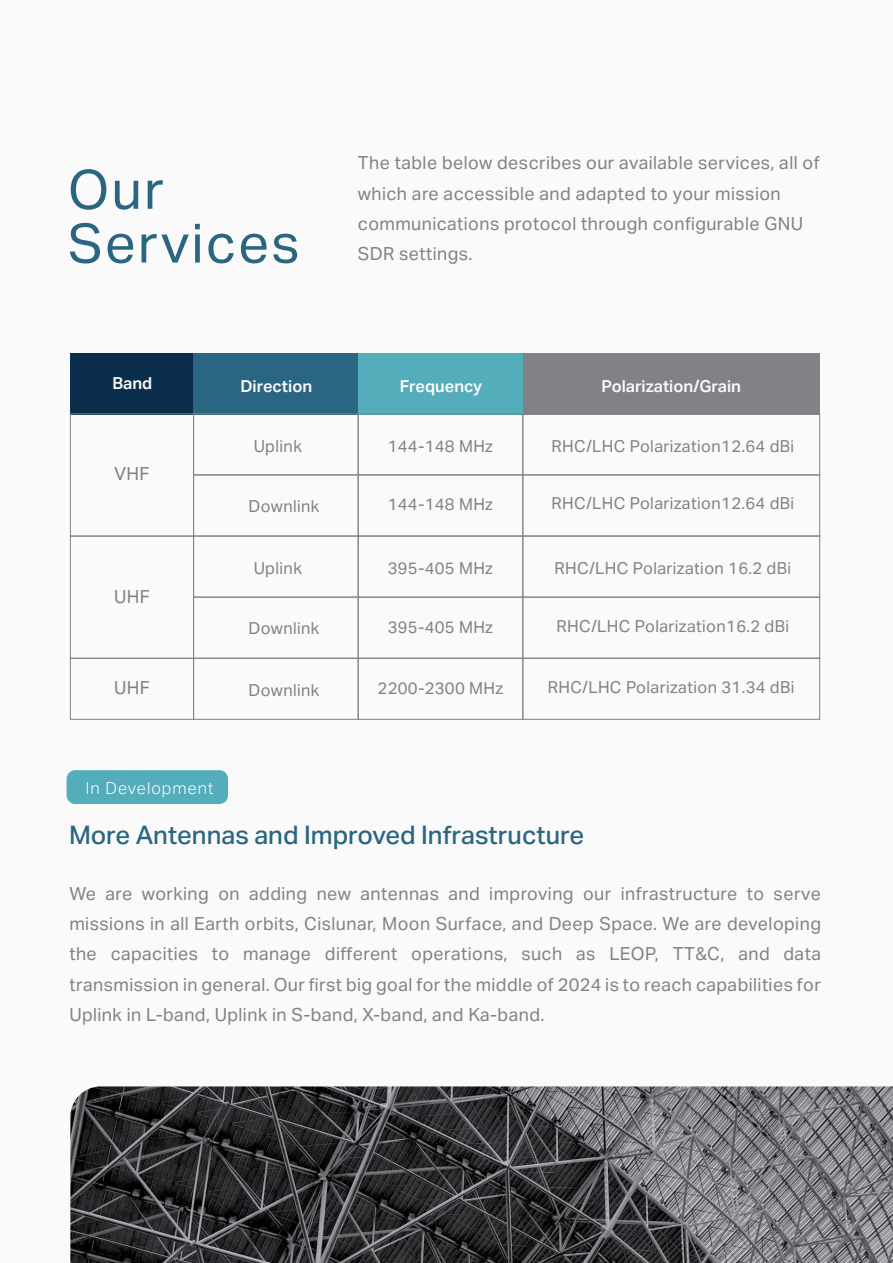
<style>
.page{position:relative;width:893px;height:1263px;background:#fafafa}
.page>*{position:absolute;margin:0;border:0;box-sizing:border-box;transform-origin:0 0}
.t1{font:54.15px/53.7px "Aktiv Grotesk Trial";letter-spacing:.04em;color:#2a6682}
.t2{font:500 25.5px "Aktiv Grotesk Trial";color:#2a6682}
.t3{font:18px/30.2px "Aktiv Grotesk Trial";letter-spacing:.02em;color:#808285}
.t4{font:16.5px "Aktiv Grotesk Trial";letter-spacing:.02em;color:#808285}
.t5{font:600 16.5px "Aktiv Grotesk Trial";color:#fafafa}
.t6{font:300 16.5px "Aktiv Grotesk Trial";letter-spacing:.06em;color:#fff}
</style>
<div class="page">
<div style="left:70px;top:353px;width:124px;height:61px;background:#0b2e4c"></div>
<div style="left:193px;top:353px;width:166px;height:61px;background:#2a6682"></div>
<div style="left:358px;top:353px;width:166px;height:61px;background:#54adbb"></div>
<div style="left:523px;top:353px;width:297px;height:61px;background:#808285"></div>
<div style="left:193px;top:414px;width:165px;height:61px;border:1px solid #808285"></div>
<div style="left:358px;top:414px;width:165px;height:61px;border:1px solid #808285"></div>
<div style="left:523px;top:414px;width:297px;height:61px;border:1px solid #808285"></div>
<div style="left:193px;top:475px;width:165px;height:61px;border:1px solid #808285"></div>
<div style="left:358px;top:475px;width:165px;height:61px;border:1px solid #808285"></div>
<div style="left:523px;top:475px;width:297px;height:61px;border:1px solid #808285"></div>
<div style="left:70px;top:414px;width:124px;height:122px;border:1px solid #808285"></div>
<div style="left:193px;top:536px;width:165px;height:61px;border:1px solid #808285"></div>
<div style="left:358px;top:536px;width:165px;height:61px;border:1px solid #808285"></div>
<div style="left:523px;top:536px;width:297px;height:61px;border:1px solid #808285"></div>
<div style="left:193px;top:597px;width:165px;height:61px;border:1px solid #808285"></div>
<div style="left:358px;top:597px;width:165px;height:61px;border:1px solid #808285"></div>
<div style="left:523px;top:597px;width:297px;height:61px;border:1px solid #808285"></div>
<div style="left:70px;top:536px;width:124px;height:122px;border:1px solid #808285"></div>
<div style="left:70px;top:658px;width:124px;height:61px;border:1px solid #808285"></div>
<div style="left:193px;top:658px;width:165px;height:61px;border:1px solid #808285"></div>
<div style="left:358px;top:658px;width:165px;height:61px;border:1px solid #808285"></div>
<div style="left:523px;top:658px;width:297px;height:61px;border:1px solid #808285"></div>
<div style="left:67px;top:770px;width:161px;height:34px;background:#54adbb;border-radius:9px"></div>
<img style="left:70px;top:1086px;width:823px;height:177px">
<h1 class="t1" style="left:68px;top:163px;width:233px">Our<br>Services</h1>
<p class="t3" style="left:358px;top:148px;width:463px">The table below describes our available services, all of which are accessible and adapted to your mission communications protocol through configurable GNU SDR settings.</p>
<p class="t5" style="left:112px;top:373px;width:41px">Band</p>
<p class="t5" style="left:241px;top:377px;width:73px">Direction</p>
<p class="t5" style="left:400px;top:377px;width:84px">Frequency</p>
<p class="t5" style="left:602px;top:376px;width:141px">Polarization/Grain</p>
<p class="t3" style="left:114px;top:459px;width:37px">VHF</p>
<p class="t3" style="left:114px;top:581px;width:37px">UHF</p>
<p class="t3" style="left:114px;top:673px;width:37px">UHF</p>
<p class="t6" style="left:86px;top:778px;width:129px">In Development</p>
<p class="t4" style="left:254px;top:437px;width:50px">Uplink</p>
<p class="t4" style="left:388px;top:437px;width:107px">144-148 MHz</p>
<p class="t4" style="left:551px;top:437px;width:244px">RHC/LHC Polarization12.64 dBi</p>
<p class="t4" style="left:249px;top:496px;width:72px">Downlink</p>
<p class="t4" style="left:388px;top:495px;width:107px">144-148 MHz</p>
<p class="t4" style="left:551px;top:494px;width:244px">RHC/LHC Polarization12.64 dBi</p>
<p class="t4" style="left:254px;top:559px;width:50px">Uplink</p>
<p class="t4" style="left:388px;top:559px;width:107px">395-405 MHz</p>
<p class="t4" style="left:555px;top:559px;width:238px">RHC/LHC Polarization 16.2 dBi</p>
<p class="t4" style="left:249px;top:619px;width:72px">Downlink</p>
<p class="t4" style="left:388px;top:617px;width:107px">395-405 MHz</p>
<p class="t4" style="left:557px;top:616px;width:234px">RHC/LHC Polarization16.2 dBi</p>
<p class="t4" style="left:249px;top:680px;width:72px">Downlink</p>
<p class="t4" style="left:378px;top:679px;width:127px">2200-2300 MHz</p>
<p class="t4" style="left:548px;top:678px;width:248px">RHC/LHC Polarization 31.34 dBi</p>
<h2 class="t2" style="left:69px;top:820px;width:517px">More Antennas and Improved Infrastructure</h2>
<p class="t3" style="left:69px;top:878px;width:753px;text-align:justify">We are working on adding new antennas and improving our infrastructure to serve missions in all Earth orbits, Cislunar, Moon Surface, and Deep Space. We are developing the capacities to manage different operations, such as LEOP, TT&amp;C, and data transmission in general. Our first big goal for the middle of 2024 is to reach capabilities for Uplink in L-band, Uplink in S-band, X-band, and Ka-band.</p>
</div>
